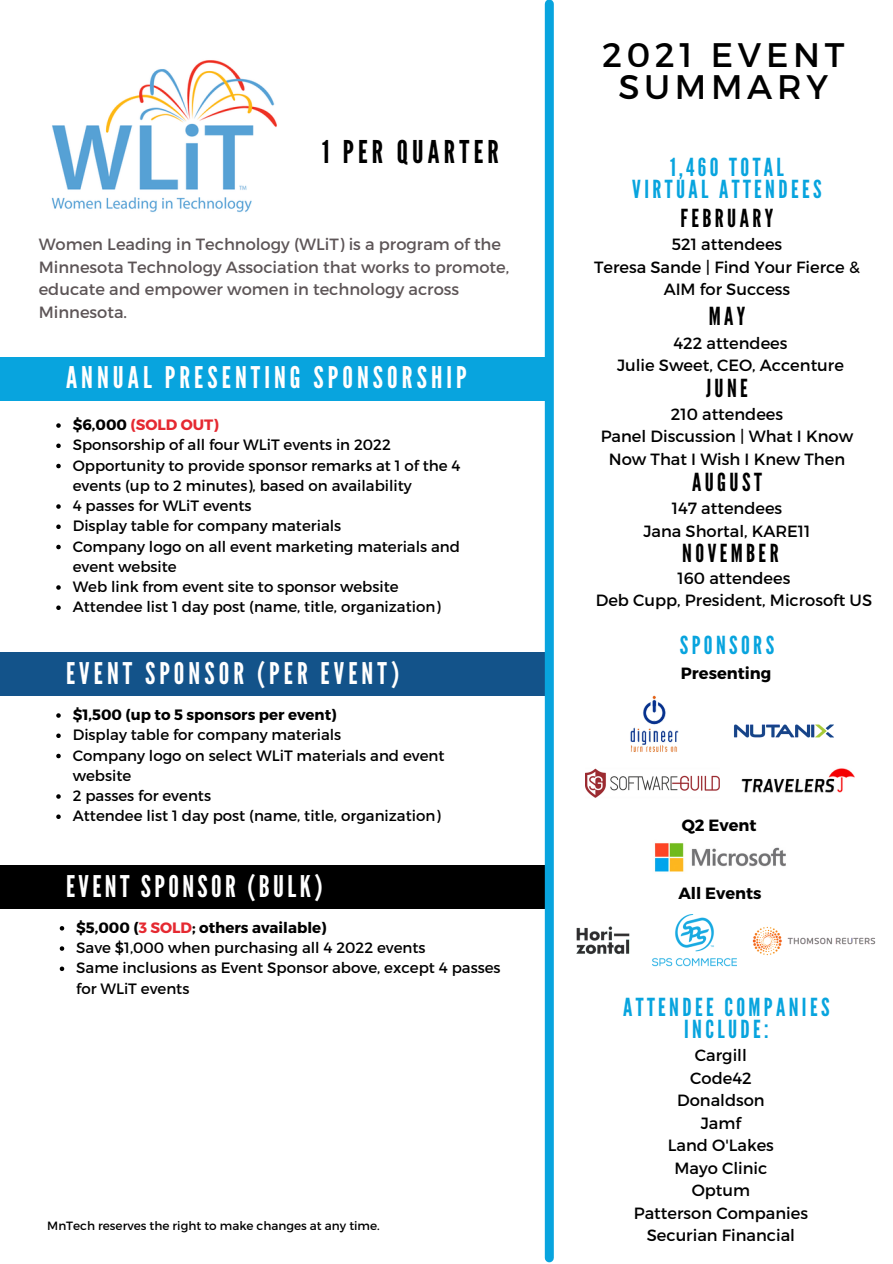
<style>
.page{position:relative;width:893px;height:1264px;background:#fff}
.page>*{position:absolute;margin:0;border:0;box-sizing:border-box;transform-origin:0 0}
.t1{font:34.05px/31.5px "Montserrat";letter-spacing:.135em;color:#000;text-align:center}
.t2{font:31.35px "League Gothic";letter-spacing:.135em;color:#000}
.t3{font:29.85px "League Gothic";letter-spacing:.135em;color:#fff}
.t4{font:29.85px "League Gothic";letter-spacing:.115em;color:#fff}
.t5{font:24.75px/22.5px "League Gothic";letter-spacing:.135em;color:#08a4de;text-align:center}
.t6{font:24.75px "League Gothic";letter-spacing:.135em;color:#000}
.t7{font:16.2px/22.5px "Montserrat";color:#000;text-align:center}
.t8{font:16.2px/22.5px "Montserrat";color:#5d5557}
.t9{font:700 16.2px "Montserrat";color:#000}
.t10{font:15px/20.2px "Montserrat";color:#000}
.t11{font:700 15px "Montserrat";color:#000}
.t12{font:12px "Montserrat";color:#000}
.s1{font-weight:700}
.s2{font-weight:700;color:#e52931}
</style>
<div class="page">
<div style="left:0;top:357px;width:548px;height:44px;background:#08a4de"></div>
<div style="left:0;top:652px;width:548px;height:44px;background:#13538a"></div>
<div style="left:0;top:865px;width:548px;height:44px;background:#000"></div>
<img style="left:51px;top:60px;width:226px;height:153px">
<img style="left:630px;top:695px;width:49px;height:57px">
<img style="left:734px;top:724px;width:100px;height:14px">
<img style="left:585px;top:768px;width:134px;height:30px">
<img style="left:741px;top:768px;width:113px;height:24px">
<img style="left:654px;top:843px;width:132px;height:29px">
<img style="left:576px;top:926px;width:54px;height:29px">
<img style="left:652px;top:914px;width:84px;height:52px">
<svg style="left:56px;top:713px;width:5px;height:4px"></svg>
<svg style="left:56px;top:733px;width:5px;height:5px"></svg>
<svg style="left:56px;top:753px;width:5px;height:5px"></svg>
<svg style="left:56px;top:794px;width:5px;height:4px"></svg>
<svg style="left:56px;top:814px;width:5px;height:5px"></svg>
<svg style="left:60px;top:926px;width:4px;height:4px"></svg>
<svg style="left:60px;top:946px;width:4px;height:4px"></svg>
<svg style="left:60px;top:966px;width:4px;height:5px"></svg>
<svg style="left:56px;top:423px;width:5px;height:5px"></svg>
<svg style="left:56px;top:443px;width:5px;height:5px"></svg>
<svg style="left:56px;top:464px;width:5px;height:4px"></svg>
<svg style="left:56px;top:504px;width:5px;height:5px"></svg>
<svg style="left:56px;top:524px;width:5px;height:5px"></svg>
<svg style="left:56px;top:545px;width:5px;height:4px"></svg>
<svg style="left:56px;top:585px;width:5px;height:4px"></svg>
<svg style="left:56px;top:605px;width:5px;height:5px"></svg>
<img style="left:752px;top:926px;width:123px;height:29px">
<div style="left:544px;top:4px;width:9px;height:1253px;background:#08a4de"></div>
<h2 class="t2" style="left:322px;top:133px;width:178px">1 PER QUARTER</h2>
<p class="t8" style="left:39px;top:232px;width:472px">Women Leading in Technology (WLiT) is a program of the Minnesota Technology Association that works to promote, educate and empower women in technology across Minnesota.</p>
<h3 class="t3" style="left:66px;top:360px;width:402px">ANNUAL PRESENTING SPONSORSHIP</h3>
<p class="t10" style="left:73px;top:414px;width:389px"><span class="s1">$6,000</span> <span class="s2">(SOLD OUT)<br></span>Sponsorship of all four WLiT events in 2022<br>Opportunity to provide sponsor remarks at 1 of the 4 events (up to 2 minutes), based on availability<br>4 passes for WLiT events<br>Display table for company materials<br>Company logo on all event marketing materials and event website<br>Web link from event site to sponsor website Attendee list 1 day post (name, title, organization)</p>
<h3 class="t3" style="left:66px;top:656px;width:335px">EVENT SPONSOR (PER EVENT)</h3>
<p class="t11" style="left:73px;top:705px;width:265px">$1,500 (up to 5 sponsors per event)</p>
<p class="t10" style="left:73px;top:724px;width:373px">Display table for company materials<br>Company logo on select WLiT materials and event website<br>2 passes for events<br>Attendee list 1 day post (name, title, organization)</p>
<h3 class="t4" style="left:66px;top:869px;width:258px">EVENT SPONSOR (BULK)</h3>
<p class="t10" style="left:76px;top:916px;width:426px"><span class="s1">$5,000 (</span><span class="s2">3 SOLD</span><span class="s1">; others available)<br></span>Save $1,000 when purchasing all 4 2022 events<br>Same inclusions as Event Sponsor above, except 4 passes for WLiT events</p>
<p class="t12" style="left:47px;top:1217px;width:334px">MnTech reserves the right to make changes at any time.</p>
<h1 class="t1" style="left:602px;top:38px;width:244px">2021 EVENT<br>SUMMARY</h1>
<h3 class="t5" style="left:632px;top:156px;width:191px">1,460 TOTAL<br>VIRTUAL ATTENDEES</h3>
<h3 class="t6" style="left:680px;top:204px;width:94px">FEBRUARY</h3>
<p class="t7" style="left:594px;top:232px;width:267px">521 attendees<br>Teresa Sande | Find Your Fierce &amp;<br>AIM for Success</p>
<h3 class="t6" style="left:708px;top:302px;width:38px">MAY</h3>
<p class="t7" style="left:617px;top:331px;width:228px">422 attendees<br>Julie Sweet, CEO, Accenture</p>
<p class="t7" style="left:600px;top:402px;width:254px">210 attendees<br>Panel Discussion | What I Know<br>Now That I Wish I Knew Then</p>
<p class="t7" style="left:643px;top:496px;width:169px">147 attendees<br>Jana Shortal, KARE11</p>
<p class="t7" style="left:595px;top:565px;width:278px">160 attendees<br>Deb Cupp, President, Microsoft US</p>
<h3 class="t5" style="left:679px;top:634px;width:96px">SPONSORS</h3>
<h3 class="t6" style="left:706px;top:373px;width:43px">JUNE</h3>
<h3 class="t6" style="left:692px;top:468px;width:71px">AUGUST</h3>
<h3 class="t6" style="left:682px;top:539px;width:98px">NOVEMBER</h3>
<p class="t9" style="left:680px;top:662px;width:92px">Presenting</p>
<p class="t9" style="left:681px;top:815px;width:76px">Q2 Event</p>
<p class="t9" style="left:678px;top:882px;width:85px">All Events</p>
<h3 class="t5" style="left:623px;top:996px;width:208px">ATTENDEE COMPANIES<br>INCLUDE:</h3>
<p class="t7" style="left:633px;top:1043px;width:176px">Cargill<br>Code42<br>Donaldson<br>Jamf<br>Land O'Lakes<br>Mayo Clinic<br>Optum<br>Patterson Companies<br>Securian Financial</p>
</div>
